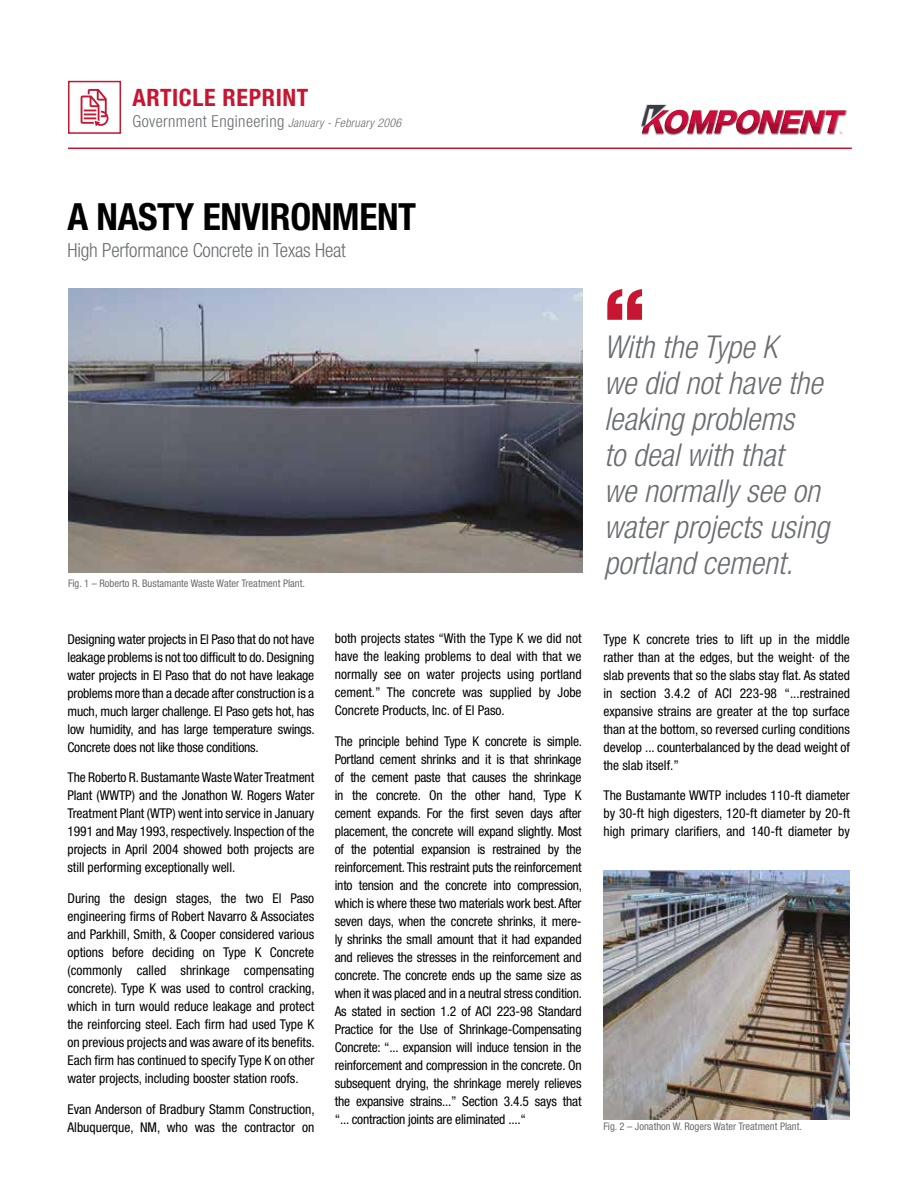
<style>
.page{position:relative;width:918px;height:1188px;background:#fff}
.page>*{position:absolute;margin:0;border:0;box-sizing:border-box;transform-origin:0 0}
.t1{font:900 81px "Helvetica Neue LT Std";color:#c61632}
.t2{font:700 condensed 37.5px "Helvetica Neue LT Std";letter-spacing:-.01em;color:#000}
.t3{font:italic 300 condensed 31.5px/36px "Helvetica Neue LT Std";color:#6a6d71}
.t4{font:700 condensed 24px "Helvetica Neue LT Std";letter-spacing:.025em;color:#c61632}
.t5{font:300 condensed 19.5px "Helvetica Neue LT Std";letter-spacing:-.01em;color:#6a6d71}
.t6{font:300 condensed 16.5px "Helvetica Neue LT Std";letter-spacing:.025em;color:#6a6d71}
.t7{font:condensed 13.5px/18px "Helvetica Neue LT Std";color:#000;text-align:justify}
.t8{font:condensed 10.5px "Helvetica Neue LT Std";color:#6a6d71}
.s1{font-style:italic;font-size:12px}
</style>
<div class="page">
<hr style="left:68px;top:148px;width:784px;height:1px;background:#c61632">
<div style="left:68px;top:81px;width:53px;height:53px;background:#fff;border:2px solid #c61632"></div>
<svg style="left:81px;top:89px;width:27px;height:37px"></svg>
<img style="left:68px;top:288px;width:514px;height:284px">
<img style="left:641px;top:104px;width:206px;height:32px">
<svg style="left:642px;top:105px;width:204px;height:28px"></svg>
<img style="left:603px;top:871px;width:247px;height:248px">
<h3 class="t4" style="left:133px;top:83px;width:177px">ARTICLE REPRINT</h3>
<p class="t6" style="left:133px;top:112px;width:270px">Government Engineering <span class="s1">January - February 2006</span></p>
<h2 class="t2" style="left:68px;top:194px;width:350px">A NASTY ENVIRONMENT</h2>
<h3 class="t5" style="left:68px;top:239px;width:280px">High Performance Concrete in Texas Heat</h3>
<p class="t8" style="left:68px;top:577px;width:239px">Fig. 1 – Roberto R. Bustamante Waste Water Treatment Plant.</p>
<p class="t7" style="left:68px;top:630px;width:249px">Designing water projects in El Paso that do not have leakage problems is not too difficult to do. Designing water projects in El Paso that do not have leakage problems more than a decade after construction is a much, much larger challenge. El Paso gets hot, has low humidity, and has large temperature swings.<br>Concrete does not like those conditions.</p>
<p class="t7" style="left:68px;top:768px;width:248px">The Roberto R. Bustamante Waste Water Treatment Plant (WWTP) and the Jonathon W. Rogers Water Treatment Plant (WTP) went into service in January 1991 and May 1993, respectively. Inspection of the projects in April 2004 showed both projects are still performing exceptionally well.</p>
<p class="t7" style="left:68px;top:889px;width:249px">During the design stages, the two El Paso engineering firms of Robert Navarro &amp; Associates and Parkhill, Smith, &amp; Cooper considered various options before deciding on Type K Concrete (commonly called shrinkage compensating concrete). Type K was used to control cracking, which in turn would reduce leakage and protect the reinforcing steel. Each firm had used Type K on previous projects and was aware of its benefits.<br>Each firm has continued to specify Type K on other water projects, including booster station roofs.</p>
<p class="t7" style="left:68px;top:1100px;width:249px">Evan Anderson of Bradbury Stamm Construction,<br>Albuquerque, NM, who was the contractor on</p>
<p class="t7" style="left:335px;top:630px;width:248px">both projects states “With the Type K we did not have the leaking problems to deal with that we normally see on water projects using portland cement.” The concrete was supplied by Jobe Concrete Products, Inc. of El Paso.</p>
<p class="t7" style="left:335px;top:732px;width:249px">The principle behind Type K concrete is simple.<br>Portland cement shrinks and it is that shrinkage of the cement paste that causes the shrinkage in the concrete. On the other hand, Type K cement expands. For the first seven days after placement, the concrete will expand slightly. Most of the potential expansion is restrained by the reinforcement. This restraint puts the reinforcement into tension and the concrete into compression, which is where these two materials work best. After seven days, when the concrete shrinks, it mere&shy;ly shrinks the small amount that it had expanded and relieves the stresses in the reinforcement and concrete. The concrete ends up the same size as when it was placed and in a neutral stress condition.<br>As stated in section 1.2 of ACI 223-98 Standard Practice for the Use of Shrinkage-Compensating Concrete: “... expansion will induce tension in the reinforcement and compression in the concrete. On subsequent drying, the shrinkage merely relieves the expansive strains...” Section 3.4.5 says that “... contraction joints are eliminated ....“</p>
<h1 class="t1" style="left:604px;top:270px;width:44px">“</h1>
<h3 class="t3" style="left:604px;top:330px;width:227px">With the Type K<br>we did not have the leaking problems<br>to deal with that<br>we normally see on water projects using portland cement.</h3>
<p class="t7" style="left:603px;top:630px;width:248px">Type K concrete tries to lift up in the middle rather than at the edges, but the weight· of the slab prevents that so the slabs stay flat. As stated in section 3.4.2 of ACI 223-98 “...restrained expansive strains are greater at the top surface than at the bottom, so reversed curling conditions develop ... counterbalanced by the dead weight of the slab itself.”</p>
<p class="t7" style="left:603px;top:786px;width:248px">The Bustamante WWTP includes 110-ft diameter by 30-ft high digesters, 120-ft diameter by 20-ft high primary clarifiers, and 140-ft diameter by</p>
<p class="t8" style="left:603px;top:1121px;width:200px">Fig. 2 – Jonathon W. Rogers Water Treatment Plant.</p>
</div>
